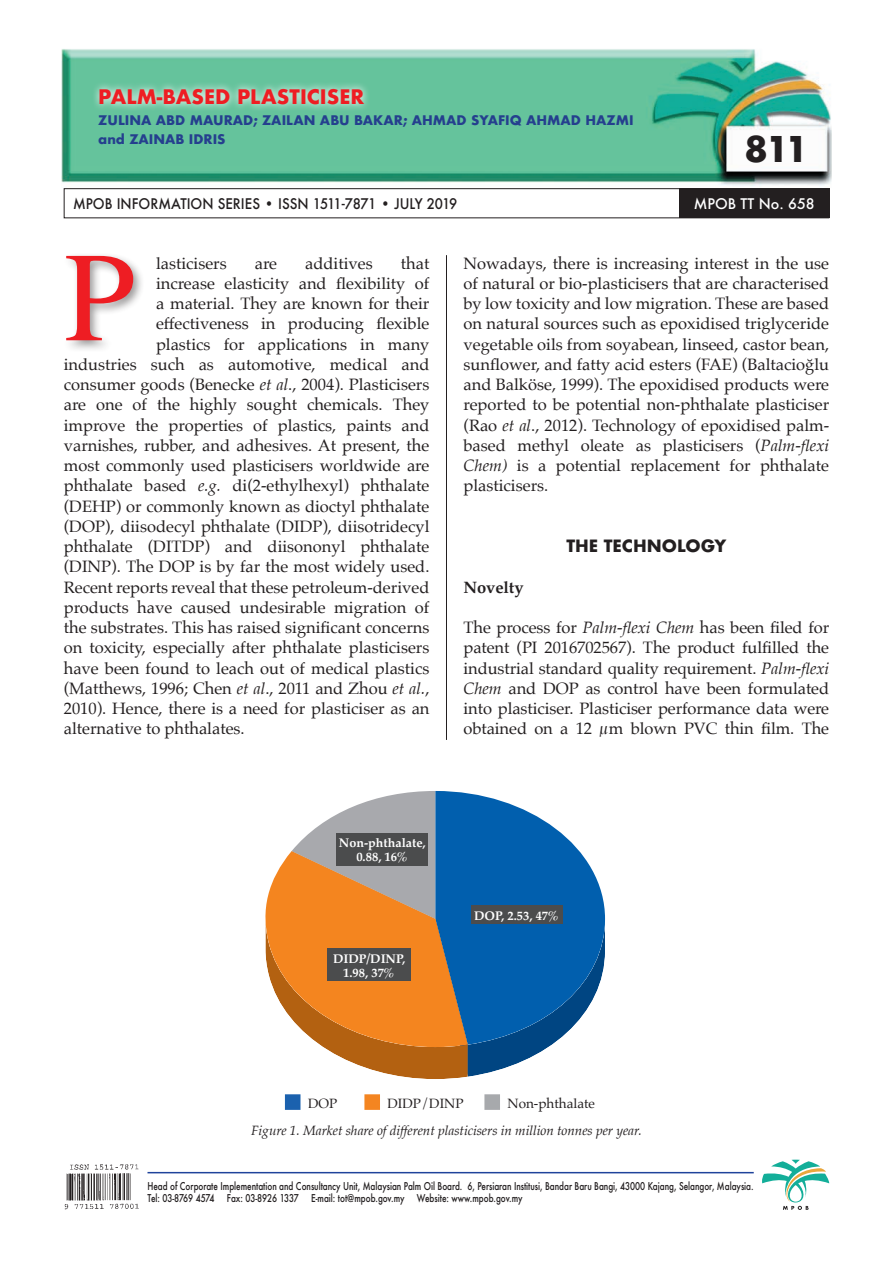
<style>
.page{position:relative;width:893px;height:1263px;background:#fff}
.page>*{position:absolute;margin:0;border:0;box-sizing:border-box;transform-origin:0 0}
.t1{font:127.5px "Times";color:#ee1d23}
.t2{font:700 34.5px "Futura";color:#231f20}
.t3{font:700 19.5px "Futura";color:#ee1d23}
.t4{font:16.5px/20.2px "Palatino";color:#231f20;text-align:justify}
.t5{font:700 16.5px "Futura";letter-spacing:-.005em;color:#231f20}
.t6{font:700 16.5px "Palatino";letter-spacing:-.005em;color:#231f20}
.t7{font:500 14.25px "Futura";color:#231f20;scale:.93 1}
.t8{font:500 14.25px "Futura";color:#fff}
.t9{font:italic 13.5px "Palatino";letter-spacing:-.005em;color:#231f20}
.t10{font:13.5px "Palatino";color:#231f20}
.t11{font:700 12.9px/19.4px "Futura";color:#253f8e}
.t12{font:700 12.6px/14px "Palatino";color:#fff;text-align:center}
.t13{font:500 10.5px/12.6px "Futura";letter-spacing:-.005em;color:#231f20;scale:.78 1}
.s1{font-style:italic}
</style>
<div class="page">
<hr style="left:147px;top:1172px;width:607px;height:1px;background:#1f439b">
<img style="left:61px;top:49px;width:771px;height:137px">
<div style="left:64px;top:188px;width:765px;height:30px;border:1px solid #231f20"></div>
<div style="left:679px;top:188px;width:150px;height:30px;background:#231f20"></div>
<img style="left:64px;top:1164px;width:75px;height:46px">
<svg style="left:762px;top:1160px;width:67px;height:50px"></svg>
<svg style="left:92px;top:81px;width:279px;height:31px;background:#8bd1b4"></svg>
<div style="left:63px;top:252px;width:83px;height:101px;background:#231f20;opacity:.45"></div>
<div style="left:285px;top:1094px;width:15px;height:16px;background:#1b61ae;border:2px solid #1b61ae"></div>
<div style="left:364px;top:1094px;width:16px;height:16px;background:#f48521;border:2px solid #f48521"></div>
<div style="left:484px;top:1094px;width:16px;height:16px;background:#a7a9ac;border:2px solid #a7a9ac"></div>
<svg style="left:265px;top:791px;width:340px;height:288px"></svg>
<div style="left:471px;top:905px;width:92px;height:18px;background:#4b4c4d"></div>
<div style="left:327px;top:948px;width:84px;height:33px;background:#4b4c4d"></div>
<div style="left:336px;top:833px;width:92px;height:32px;background:#4b4c4d"></div>
<hr style="left:446px;top:255px;width:1px;height:485px;background:#231f20">
<p class="t3" style="left:98px;top:82px;width:268px">PALM-BASED PLASTICISER</p>
<p class="t11" style="left:98px;top:110px;width:537px">ZULINA ABD MAURAD; ZAILAN ABU BAKAR; AHMAD SYAFIQ AHMAD HAZMI and ZAINAB IDRIS</p>
<h2 class="t2" style="left:745px;top:124px;width:65px">811</h2>
<p class="t7" style="left:73px;top:194px;width:415px">MPOB INFORMATION SERIES • ISSN 1511-7871 • JULY 2019</p>
<p class="t8" style="left:694px;top:194px;width:122px">MPOB TT No. 658</p>
<h1 class="t1" style="left:64px;top:178px;width:72px">P</h1>
<p class="t4" style="left:156px;top:253px;width:72px">lasticisers</p>
<p class="t4" style="left:255px;top:253px;width:24px">are</p>
<p class="t4" style="left:305px;top:253px;width:69px">additives</p>
<p class="t4" style="left:401px;top:253px;width:30px">that</p>
<p class="t4" style="left:156px;top:273px;width:275px">increase elasticity and flexibility of</p>
<p class="t4" style="left:156px;top:293px;width:275px">a material. They are known for their</p>
<p class="t4" style="left:156px;top:314px;width:275px">effectiveness in producing flexible</p>
<p class="t4" style="left:156px;top:334px;width:275px">plastics for applications in many</p>
<p class="t4" style="left:64px;top:354px;width:367px">industries such as automotive, medical and</p>
<p class="t4" style="left:64px;top:374px;width:367px">consumer goods (Benecke <span class="s1">et al</span>., 2004). Plasticisers</p>
<p class="t4" style="left:64px;top:395px;width:367px">are one of the highly sought chemicals. They</p>
<p class="t4" style="left:64px;top:415px;width:367px">improve the properties of plastics, paints and</p>
<p class="t4" style="left:64px;top:435px;width:367px">varnishes, rubber, and adhesives. At present, the</p>
<p class="t4" style="left:64px;top:455px;width:367px">most commonly used plasticisers worldwide are</p>
<p class="t4" style="left:64px;top:476px;width:367px">phthalate based <span class="s1">e.g.</span> di(2-ethylhexyl) phthalate</p>
<p class="t4" style="left:64px;top:496px;width:367px">(DEHP) or commonly known as dioctyl phthalate</p>
<p class="t4" style="left:64px;top:516px;width:367px">(DOP), diisodecyl phthalate (DIDP), diisotridecyl</p>
<p class="t4" style="left:64px;top:536px;width:367px">phthalate (DITDP) and diisononyl phthalate</p>
<p class="t4" style="left:64px;top:557px;width:367px">(DINP). The DOP is by far the most widely used.</p>
<p class="t4" style="left:64px;top:577px;width:367px">Recent reports reveal that these petroleum-derived</p>
<p class="t4" style="left:64px;top:597px;width:367px">products have caused undesirable migration of</p>
<p class="t4" style="left:64px;top:617px;width:367px">the substrates. This has raised significant concerns</p>
<p class="t4" style="left:64px;top:638px;width:367px">on toxicity, especially after phthalate plasticisers</p>
<p class="t4" style="left:64px;top:658px;width:367px">have been found to leach out of medical plastics</p>
<p class="t4" style="left:64px;top:678px;width:367px">(Matthews, 1996; Chen <span class="s1">et al</span>., 2011 and Zhou <span class="s1">et al.</span>,</p>
<p class="t4" style="left:64px;top:698px;width:367px">2010). Hence, there is a need for plasticiser as an</p>
<p class="t4" style="left:64px;top:719px;width:182px">alternative to phthalates.</p>
<p class="t4" style="left:463px;top:253px;width:367px">Nowadays, there is increasing interest in the use of natural or bio-plasticisers that are characterised by low toxicity and low migration. These are based on natural sources such as epoxidised triglyceride vegetable oils from soyabean, linseed, castor bean, sunflower, and fatty acid esters (FAE) (Baltacioğlu and Balköse, 1999). The epoxidised products were reported to be potential non-phthalate plasticiser (Rao <span class="s1">et al</span>., 2012). Technology of epoxidised palm&shy;based methyl oleate as plasticisers (<span class="s1">Palm-flexi Chem)</span> is a potential replacement for phthalate plasticisers.</p>
<p class="t5" style="left:566px;top:534px;width:161px">THE TECHNOLOGY</p>
<p class="t6" style="left:463px;top:573px;width:62px">Novelty</p>
<p class="t4" style="left:463px;top:617px;width:367px">The process for <span class="s1">Palm-flexi Chem</span> has been filed for patent (PI 2016702567). The product fulfilled the industrial standard quality requirement. <span class="s1">Palm-flexi Chem</span> and DOP as control have been formulated into plasticiser. Plasticiser performance data were obtained on a 12 µm blown PVC thin film. The</p>
<p class="t12" style="left:339px;top:836px;width:88px">Non-phthalate,<br>0.88, 16%</p>
<p class="t12" style="left:333px;top:951px;width:74px">DIDP/DINP,<br>1.98, 37%</p>
<p class="t12" style="left:474px;top:908px;width:87px">DOP, 2.53, 47%</p>
<p class="t10" style="left:308px;top:1092px;width:31px">DOP</p>
<p class="t10" style="left:387px;top:1092px;width:78px">DIDP/DINP</p>
<p class="t10" style="left:507px;top:1092px;width:89px">Non-phthalate</p>
<p class="t9" style="left:251px;top:1119px;width:392px">Figure 1. Market share of different plasticisers in million tonnes per year.</p>
<p class="t13" style="left:147px;top:1179px;width:779px">Head of Corporate Implementation and Consultancy Unit, Malaysian Palm Oil Board. 6, Persiaran Institusi, Bandar Baru Bangi, 43000 Kajang, Selangor, Malaysia.<br>Tel: 03-8769 4574 Fax: 03-8926 1337 E-mail: tot@mpob.gov.my Website: www.mpob.gov.my</p>
</div>
